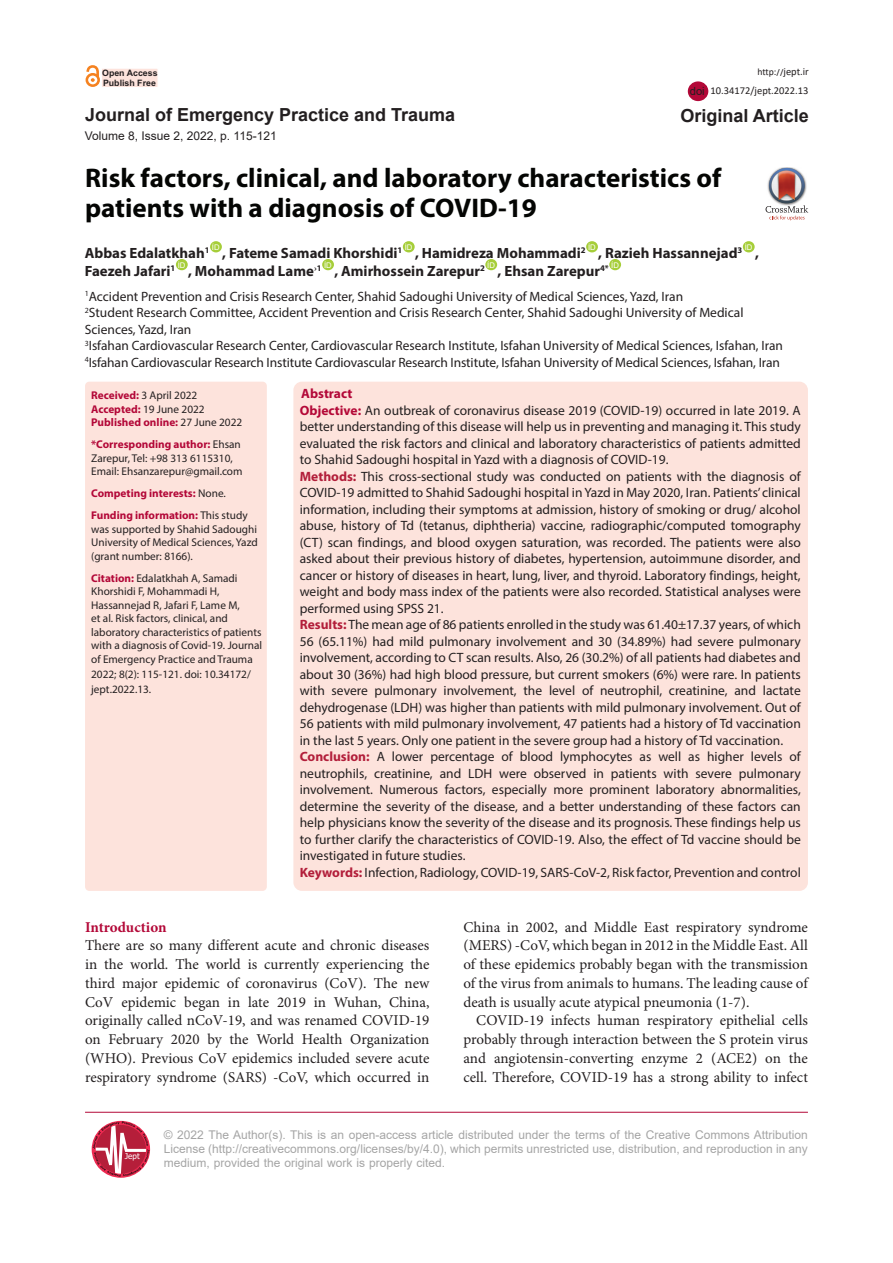
<style>
.page{position:relative;width:893px;height:1263px;background:#fff}
.page>*{position:absolute;margin:0;border:0;box-sizing:border-box;transform-origin:0 0}
.Pa3{font:700 27px/30px "Myriad Pro";color:#040503}
.t1{font:700 18px "Arial";color:#231f20}
.t2{font:15px/18.8px "Minion Pro";color:#231f20;text-align:justify}
.t3{font:700 15px "Minion Pro";letter-spacing:-.005em;color:#b30838}
.t4{font:700 14.85px "Myriad Pro";color:#231f20}
.t5{font:13.5px/16.5px "Myriad Pro";color:#231f20;text-align:justify}
.t6{font:700 13.5px "Myriad Pro";color:#b30838}
.t7{font:12px/14.4px "Arial";color:#a5a5a5;text-align:justify}
.t8{font:12px "Arial";color:#231f20}
.t9{font:11.25px/13.5px "Myriad Pro";color:#231f20}
.t10{font:700 11.25px "Myriad Pro";color:#b30838}
.t11{font:11.25px "Arial";color:#231f20}
.t12{font:10.5px "Calibri";color:#231f20}
.t13{font:9.75px "Calibri";color:#231f20}
.t14{font:700 8.85px "Arial";color:#231f20}
.t15{font:8.1px "Tahoma";color:#fff}
.t16{font:7.8px "Arial";color:#fff}
.s1{font-size:10.5px}
.s2{font-weight:700;color:#b30838}
.s3{font-weight:400;color:#231f20}
.s4{font-weight:700;color:#b40837}
.s5{font-weight:700;color:#b21e3a}
</style>
<div class="page">
<div style="left:210px;top:241px;width:12px;height:11px;background:#a6ce39;border-radius:50%"></div>
<div style="left:403px;top:241px;width:12px;height:11px;background:#a6ce39;border-radius:50%"></div>
<div style="left:586px;top:241px;width:12px;height:11px;background:#a6ce39;border-radius:50%"></div>
<div style="left:743px;top:241px;width:12px;height:11px;background:#a6ce39;border-radius:50%"></div>
<div style="left:176px;top:259px;width:12px;height:11px;background:#a6ce39;border-radius:50%"></div>
<div style="left:322px;top:259px;width:12px;height:11px;background:#a6ce39;border-radius:50%"></div>
<div style="left:485px;top:259px;width:12px;height:11px;background:#a6ce39;border-radius:50%"></div>
<div style="left:609px;top:259px;width:12px;height:11px;background:#a6ce39;border-radius:50%"></div>
<div style="left:85px;top:382px;width:182px;height:509px;background:#fde3dc;border-radius:4px"></div>
<div style="left:293px;top:382px;width:515px;height:509px;background:#fde3dc;border-radius:9px"></div>
<hr style="left:85px;top:1112px;width:723px;height:1px;background:#b30838">
<svg style="left:93px;top:1121px;width:57px;height:56px"></svg>
<div style="left:101px;top:68px;width:57px;height:19px;background:#fde3dc"></div>
<div style="left:101px;top:68px;width:57px;height:20px;border:1px solid #fff"></div>
<div style="left:86px;top:73px;width:14px;height:14px;border:3px solid #f58220;border-radius:50%"></div>
<svg style="left:85px;top:66px;width:15px;height:16px"></svg>
<div style="left:688px;top:81px;width:20px;height:20px;background:#b30838;border-radius:50%"></div>
<img style="left:781px;top:167px;width:13px;height:1px">
<svg style="left:765px;top:168px;width:43px;height:52px"></svg>
<p class="t14" style="left:102px;top:67px;width:57px">Open Access</p>
<p class="t13" style="left:757px;top:65px;width:53px">http://<span class="s1">jept.ir</span></p>
<p class="t14" style="left:103px;top:76px;width:54px">Publish Free</p>
<p class="t11" style="left:690px;top:83px;width:17px">doi</p>
<p class="t12" style="left:711px;top:83px;width:99px">10.34172/jept.2022.13</p>
<p class="t1" style="left:85px;top:102px;width:372px">Journal of Emergency Practice and Trauma</p>
<p class="t1" style="left:680px;top:103px;width:130px">Original Article</p>
<p class="t8" style="left:85px;top:127px;width:193px">Volume 8, Issue 2, 2022, p. 115-121</p>
<p class="Pa3" style="left:85px;top:162px;width:638px">Risk factors, clinical, and laboratory characteristics of patients with a diagnosis of COVID-19</p>
<p class="t16" style="left:212px;top:242px;width:9px">ID</p>
<p class="t16" style="left:405px;top:242px;width:9px">ID</p>
<p class="t16" style="left:588px;top:242px;width:9px">ID</p>
<p class="t16" style="left:745px;top:242px;width:9px">ID</p>
<p class="t4" style="left:415px;top:243px;width:172px">, Hamidreza Mohammadi<sup>2</sup></p>
<p class="t4" style="left:598px;top:243px;width:146px">, Razieh Hassannejad<sup>3</sup></p>
<p class="t4" style="left:85px;top:243px;width:126px">Abbas Edalatkhah<sup>1</sup></p>
<p class="t4" style="left:222px;top:243px;width:182px">, Fateme Samadi Khorshidi<sup>1</sup></p>
<p class="t4" style="left:755px;top:243px;width:5px">,</p>
<p class="t16" style="left:487px;top:260px;width:9px">ID</p>
<p class="t4" style="left:497px;top:261px;width:113px">, Ehsan Zarepur<sup>4*</sup></p>
<p class="t16" style="left:611px;top:260px;width:9px">ID</p>
<p class="t5" style="left:85px;top:288px;width:600px"><sup>1</sup>Accident Prevention and Crisis Research Center, Shahid Sadoughi University of Medical Sciences, Yazd, Iran</p>
<p class="t5" style="left:85px;top:304px;width:660px"><sup>2</sup>Student Research Committee, Accident Prevention and Crisis Research Center, Shahid Sadoughi University of Medical<br>Sciences, Yazd, Iran</p>
<p class="t5" style="left:85px;top:337px;width:700px"><sup>3</sup>Isfahan Cardiovascular Research Center, Cardiovascular Research Institute, Isfahan University of Medical Sciences, Isfahan, Iran</p>
<p class="t5" style="left:85px;top:354px;width:697px"><sup>4</sup>Isfahan Cardiovascular Research Institute Cardiovascular Research Institute, Isfahan University of Medical Sciences, Isfahan, Iran</p>
<p class="t9" style="left:91px;top:388px;width:108px"><span class="s2">Received:</span> 3 April 2022</p>
<p class="t9" style="left:91px;top:402px;width:115px"><span class="s2">Accepted:</span> 19 June 2022</p>
<p class="t10" style="left:91px;top:415px;width:153px">Published online: <span class="s3">27 June 2022</span></p>
<p class="t9" style="left:91px;top:437px;width:153px"><span class="s2">*Corresponding author:</span> Ehsan<br>Zarepur, Tel: +98 313 6115310,<br>Email: Ehsanzarepur@gmail.com</p>
<p class="t10" style="left:91px;top:486px;width:136px">Competing interests: <span class="s3">None.</span></p>
<p class="t9" style="left:91px;top:508px;width:168px"><span class="s2">Funding information:</span> This study was supported by Shahid Sadoughi<br>University of Medical Sciences, Yazd (grant number: 8166).</p>
<p class="t9" style="left:91px;top:571px;width:173px"><span class="s2">Citation:</span> Edalatkhah A, Samadi Khorshidi F, Mohammadi H, Hassannejad R, Jafari F, Lame M,<br>et al. Risk factors, clinical, and laboratory characteristics of patients with a diagnosis of Covid-19. Journal of Emergency Practice and Trauma</p>
<p class="t9" style="left:91px;top:666px;width:161px;line-height:15px">2022; 8(2): 115-121. doi: 10.34172/ jept.2022.13.</p>
<p class="t16" style="left:178px;top:260px;width:9px">ID</p>
<p class="t16" style="left:324px;top:260px;width:9px">ID</p>
<p class="t4" style="left:85px;top:261px;width:92px">Faezeh Jafari<sup>1</sup></p>
<p class="t4" style="left:334px;top:261px;width:152px">, Amirhossein Zarepur<sup>2</sup></p>
<p class="t4" style="left:188px;top:261px;width:135px">, Mohammad Lame<sup>›</sup><sup>1</sup></p>
<p class="t6" style="left:301px;top:385px;width:53px">Abstract</p>
<p class="t5" style="left:300px;top:402px;width:503px"><span class="s4">Objective:</span> An outbreak of coronavirus disease 2019 (COVID-19) occurred in late 2019. A better understanding of this disease will help us in preventing and managing it. This study evaluated the risk factors and clinical and laboratory characteristics of patients admitted to Shahid Sadoughi hospital in Yazd with a diagnosis of COVID-19.</p>
<p class="t5" style="left:300px;top:468px;width:503px"><span class="s5">Methods:</span> This cross-sectional study was conducted on patients with the diagnosis of COVID-19 admitted to Shahid Sadoughi hospital in Yazd in May 2020, Iran. Patients’ clinical information, including their symptoms at admission, history of smoking or drug/ alcohol abuse, history of Td (tetanus, diphtheria) vaccine, radiographic/computed tomography (CT) scan findings, and blood oxygen saturation, was recorded. The patients were also asked about their previous history of diabetes, hypertension, autoimmune disorder, and cancer or history of diseases in heart, lung, liver, and thyroid. Laboratory findings, height, weight and body mass index of the patients were also recorded. Statistical analyses were performed using SPSS 21.</p>
<p class="t5" style="left:300px;top:616px;width:503px"><span class="s5">Results:</span> The mean age of 86 patients enrolled in the study was 61.40±17.37 years, of which 56 (65.11%) had mild pulmonary involvement and 30 (34.89%) had severe pulmonary involvement, according to CT scan results. Also, 26 (30.2%) of all patients had diabetes and about 30 (36%) had high blood pressure, but current smokers (6%) were rare. In patients with severe pulmonary involvement, the level of neutrophil, creatinine, and lactate dehydrogenase (LDH) was higher than patients with mild pulmonary involvement. Out of 56 patients with mild pulmonary involvement, 47 patients had a history of Td vaccination in the last 5 years. Only one patient in the severe group had a history of Td vaccination.</p>
<p class="t5" style="left:300px;top:748px;width:503px"><span class="s5">Conclusion:</span> A lower percentage of blood lymphocytes as well as higher levels of neutrophils, creatinine, and LDH were observed in patients with severe pulmonary involvement. Numerous factors, especially more prominent laboratory abnormalities, determine the severity of the disease, and a better understanding of these factors can help physicians know the severity of the disease and its prognosis. These findings help us to further clarify the characteristics of COVID-19. Also, the effect of Td vaccine should be investigated in future studies.</p>
<p class="t5" style="left:300px;top:864px;width:503px"><span class="s5">Keywords:</span> Infection, Radiology, COVID-19, SARS-CoV-2, Risk factor, Prevention and control</p>
<p class="t3" style="left:85px;top:916px;width:83px">Introduction</p>
<p class="t2" style="left:85px;top:937px;width:346px">There are so many different acute and chronic diseases in the world. The world is currently experiencing the third major epidemic of coronavirus (CoV). The new CoV epidemic began in late 2019 in Wuhan, China, originally called nCoV-19, and was renamed COVID-19 on February 2020 by the World Health Organization (WHO). Previous CoV epidemics included severe acute respiratory syndrome (SARS) -CoV, which occurred in</p>
<p class="t2" style="left:463px;top:918px;width:346px">China in 2002, and Middle East respiratory syndrome (MERS) -CoV, which began in 2012 in the Middle East. All of these epidemics probably began with the transmission of the virus from animals to humans. The leading cause of death is usually acute atypical pneumonia (1-7).</p>
<p class="t2" style="left:463px;top:1012px;width:346px;text-indent:13px">COVID-19 infects human respiratory epithelial cells probably through interaction between the S protein virus and angiotensin-converting enzyme 2 (ACE2) on the cell. Therefore, COVID-19 has a strong ability to infect</p>
<p class="t15" style="left:125px;top:1150px;width:16px">Jept</p>
<p class="t7" style="left:164px;top:1127px;width:646px">© 2022 The Author(s). This is an open-access article distributed under the terms of the Creative Commons Attribution License (http://creativecommons.org/licenses/by/4.0), which permits unrestricted use, distribution, and reproduction in any medium, provided the original work is properly cited.</p>
</div>
